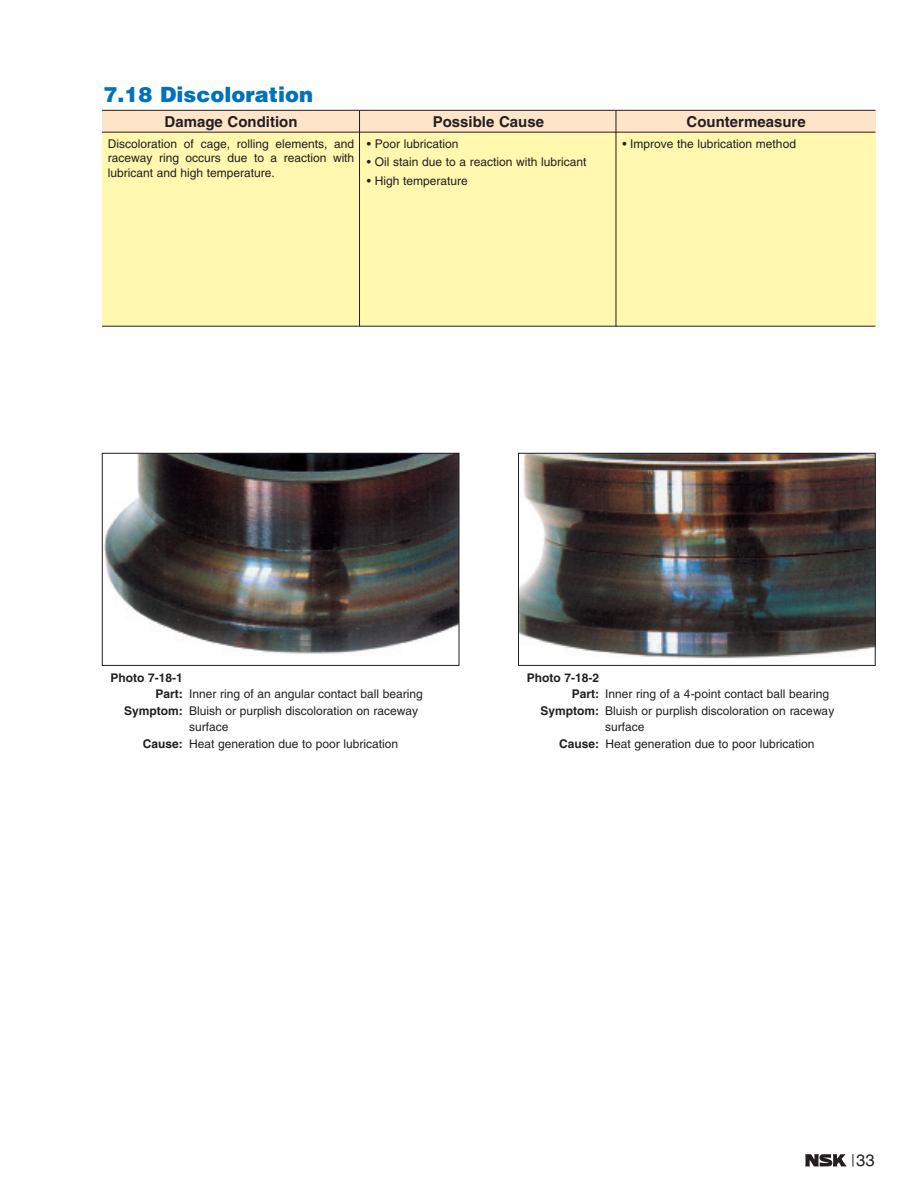
<style>
.page{position:relative;width:918px;height:1188px;background:#fff}
.page>*{position:absolute;margin:0;border:0;box-sizing:border-box;transform-origin:0 0}
.t1{font:900 21px "Helvetica";color:#0072bc}
.t2{font:16.5px "Helvetica";color:#231f20}
.t3{font:700 15px "Helvetica";color:#231f20}
.t4{font:12px/14.4px "Helvetica";color:#231f20;text-align:justify}
.t5{font:700 12px "Helvetica";color:#231f20}
.s1{font-weight:700}
</style>
<div class="page">
<div style="left:102px;top:128px;width:773px;height:198px;background:#fff8ae"></div>
<div style="left:102px;top:111px;width:773px;height:21px;background:#fee5ca"></div>
<hr style="left:102px;top:326px;width:773px;height:1px;background:#231f20">
<hr style="left:359px;top:110px;width:1px;height:216px;background:#231f20">
<hr style="left:616px;top:110px;width:1px;height:216px;background:#231f20">
<hr style="left:102px;top:110px;width:773px;height:1px;background:#231f20">
<hr style="left:102px;top:132px;width:773px;height:1px;background:#231f20">
<svg style="left:805px;top:1154px;width:42px;height:13px"></svg>
<svg style="left:853px;top:1154px;width:1px;height:13px"></svg>
<img style="left:104px;top:455px;width:353px;height:199px">
<div style="left:102px;top:453px;width:357px;height:213px;border:1px solid #231f20"></div>
<img style="left:520px;top:455px;width:353px;height:204px">
<div style="left:518px;top:453px;width:357px;height:213px;border:1px solid #231f20"></div>
<h1 class="t1" style="left:104px;top:82px;width:211px">7.18 Discoloration</h1>
<p class="t3" style="left:165px;top:116px;width:134px">Damage Condition</p>
<p class="t4" style="left:108px;top:137px;width:248px">Discoloration of cage, rolling elements, and raceway ring occurs due to a reaction with lubricant and high temperature.</p>
<p class="t3" style="left:433px;top:116px;width:113px">Possible Cause</p>
<p class="t4" style="left:367px;top:137px;width:93px">• Poor lubrication</p>
<p class="t4" style="left:367px;top:156px;width:221px">• Oil stain due to a reaction with lubricant</p>
<p class="t4" style="left:367px;top:175px;width:102px">• High temperature</p>
<p class="t3" style="left:687px;top:116px;width:121px">Countermeasure</p>
<p class="t4" style="left:623px;top:137px;width:175px">• Improve the lubrication method</p>
<p class="t5" style="left:111px;top:673px;width:74px">Photo 7-18-1</p>
<p class="t4" style="left:156px;top:688px;width:269px"><span class="s1">Part:</span> Inner ring of an angular contact ball bearing</p>
<p class="t4" style="left:124px;top:705px;width:295px"><span class="s1">Symptom:</span> Bluish or purplish discoloration on raceway</p>
<p class="t4" style="left:189px;top:721px;width:41px">surface</p>
<p class="t4" style="left:143px;top:738px;width:257px"><span class="s1">Cause:</span> Heat generation due to poor lubrication</p>
<p class="t5" style="left:527px;top:673px;width:74px">Photo 7-18-2</p>
<p class="t4" style="left:572px;top:688px;width:259px"><span class="s1">Part:</span> Inner ring of a 4-point contact ball bearing</p>
<p class="t4" style="left:540px;top:705px;width:295px"><span class="s1">Symptom:</span> Bluish or purplish discoloration on raceway</p>
<p class="t4" style="left:605px;top:721px;width:41px">surface</p>
<p class="t4" style="left:559px;top:738px;width:257px"><span class="s1">Cause:</span> Heat generation due to poor lubrication</p>
<h2 class="t2" style="left:856px;top:1154px;width:20px">33</h2>
</div>
